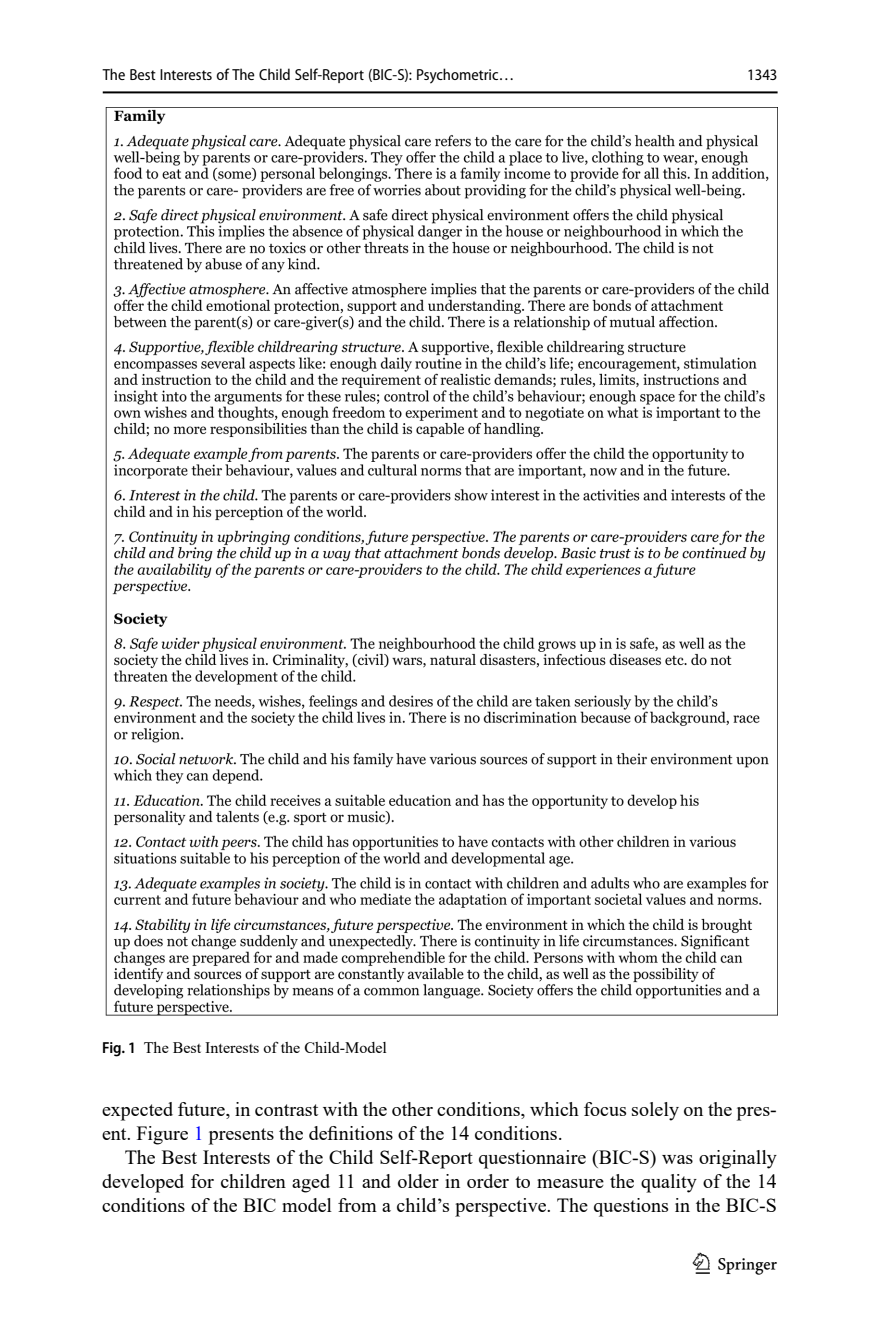
<style>
.page{position:relative;width:879px;height:1333px;background:#fff}
.page>*{position:absolute;margin:0;border:0;box-sizing:border-box;transform-origin:0 0}
.t1{font:30px "Springnew";color:#000}
.Body_Text_Indent{font:20px/24px "Times New Roman";color:#000}
.t2{font:semi-condensed 16px "Myriad Pro";color:#000}
.Figure_Caption{font:16px "Times New Roman";color:#000}
.s1{font-family:"Myriad Pro";font-weight:600;font-stretch:semi-condensed}
.s2{color:#00f}
</style>
<div class="page">
<hr style="left:103px;top:91px;width:674px;height:2px;background:#000">
<img style="left:105px;top:108px;width:672px;height:908px">
<p class="t2" style="left:103px;top:66px;width:413px">The Best Interests of The Child Self-Report (BIC-S): Psychometric…</p>
<p class="t2" style="left:747px;top:66px;width:32px">1343</p>
<p class="Figure_Caption" style="left:102px;top:1036px;width:286px"><span class="s1">Fig. 1</span> The Best Interests of the Child-Model</p>
<p class="Body_Text_Indent" style="left:102px;top:1096px;width:676px">expected future, in contrast with the other conditions, which focus solely on the pres&shy;ent. Figure <span class="s2">1</span> presents the definitions of the 14 conditions.</p>
<p class="Body_Text_Indent" style="left:102px;top:1144px;width:676px;text-align:justify;text-indent:23px">The Best Interests of the Child Self-Report questionnaire (BIC-S) was originally developed for children aged 11 and older in order to measure the quality of the 14 conditions of the BIC model from a child’s perspective. The questions in the BIC-S</p>
<h1 class="t1" style="left:696px;top:1246px;width:83px">1 3</h1>
</div>
